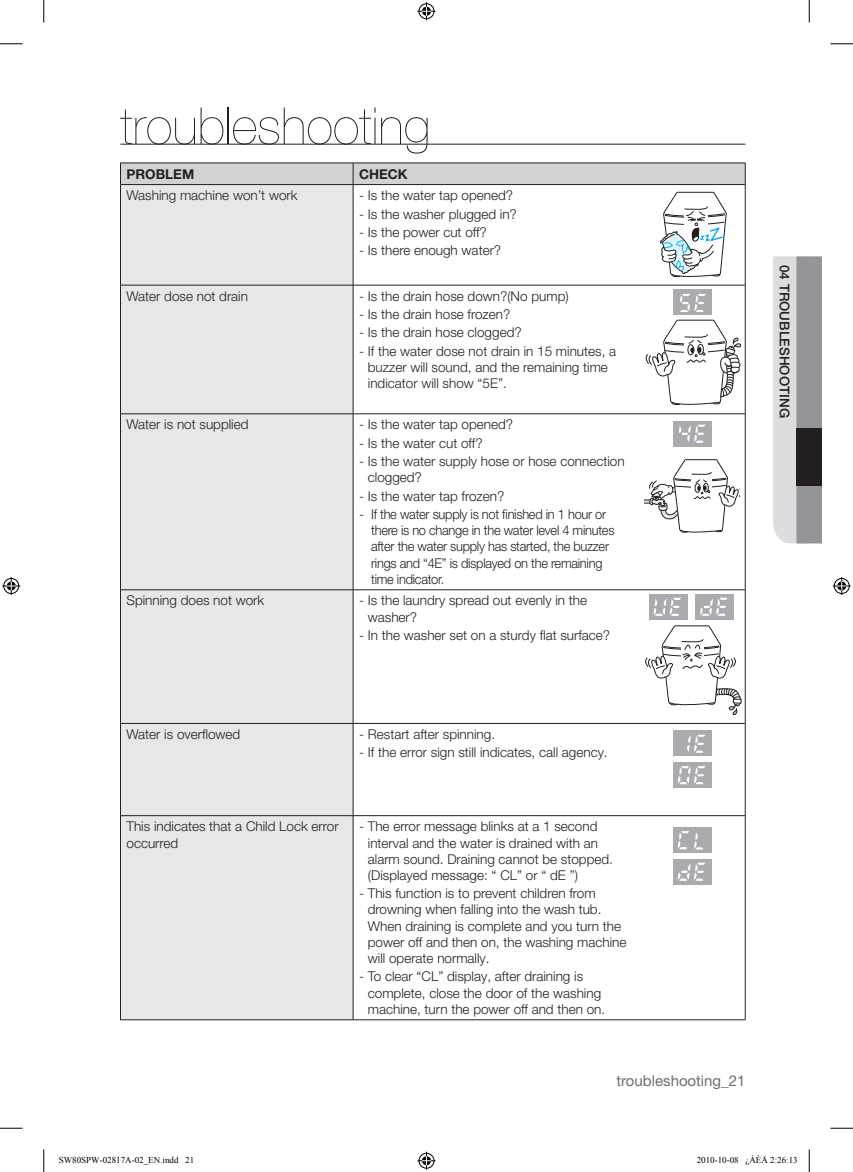
<style>
.page{position:relative;width:853px;height:1172px;background:#fff}
.page>*{position:absolute;margin:0;border:0;box-sizing:border-box;transform-origin:0 0}
.t1{font:200 51px "Helvetica Neue LT Pro";color:#231f20}
.t2{font:15px "Helvetica Neue LT Pro";color:#6c6d70}
.t3{font:300 13.5px/16.2px "Helvetica Neue LT Pro";color:#231f20}
.t4{font:300 13.5px/16.2px "Helvetica Neue LT Pro";letter-spacing:-.02em;color:#231f20}
.t5{font:500 13.5px "Helvetica Neue LT Pro";color:#231f20}
.t6{font:700 13.5px "Helvetica Neue LT Pro";color:#231f20}
.t7{font:9px "Times New Roman";color:#000}
</style>
<div class="page">
<hr style="left:120px;top:144px;width:625px;height:1px;background:#231f20">
<div style="left:121px;top:185px;width:232px;height:834px;background:#e6e7e9"></div>
<div style="left:120px;top:163px;width:626px;height:22px;background:#d1d2d4"></div>
<hr style="left:120px;top:184px;width:233px;height:1px;background:#231f20">
<hr style="left:120px;top:185px;width:1px;height:100px;background:#231f20">
<hr style="left:353px;top:184px;width:286px;height:1px;background:#231f20">
<hr style="left:353px;top:185px;width:1px;height:100px;background:#231f20">
<hr style="left:639px;top:184px;width:106px;height:1px;background:#231f20">
<hr style="left:745px;top:185px;width:1px;height:100px;background:#231f20">
<hr style="left:120px;top:285px;width:233px;height:1px;background:#231f20">
<hr style="left:120px;top:285px;width:1px;height:129px;background:#231f20">
<hr style="left:353px;top:285px;width:286px;height:1px;background:#231f20">
<hr style="left:353px;top:285px;width:1px;height:129px;background:#231f20">
<hr style="left:639px;top:285px;width:106px;height:1px;background:#231f20">
<hr style="left:745px;top:285px;width:1px;height:129px;background:#231f20">
<hr style="left:120px;top:413px;width:233px;height:1px;background:#231f20">
<hr style="left:120px;top:414px;width:1px;height:175px;background:#231f20">
<hr style="left:353px;top:413px;width:286px;height:1px;background:#231f20">
<hr style="left:353px;top:414px;width:1px;height:175px;background:#231f20">
<hr style="left:639px;top:413px;width:106px;height:1px;background:#231f20">
<hr style="left:745px;top:414px;width:1px;height:175px;background:#231f20">
<hr style="left:120px;top:589px;width:233px;height:1px;background:#231f20">
<hr style="left:120px;top:590px;width:1px;height:133px;background:#231f20">
<hr style="left:353px;top:589px;width:286px;height:1px;background:#231f20">
<hr style="left:353px;top:590px;width:1px;height:133px;background:#231f20">
<hr style="left:639px;top:589px;width:106px;height:1px;background:#231f20">
<hr style="left:745px;top:590px;width:1px;height:133px;background:#231f20">
<hr style="left:120px;top:723px;width:233px;height:1px;background:#231f20">
<hr style="left:120px;top:723px;width:1px;height:92px;background:#231f20">
<hr style="left:353px;top:723px;width:286px;height:1px;background:#231f20">
<hr style="left:353px;top:723px;width:1px;height:92px;background:#231f20">
<hr style="left:639px;top:723px;width:106px;height:1px;background:#231f20">
<hr style="left:745px;top:723px;width:1px;height:92px;background:#231f20">
<hr style="left:120px;top:815px;width:233px;height:1px;background:#231f20">
<hr style="left:120px;top:816px;width:1px;height:203px;background:#231f20">
<hr style="left:353px;top:815px;width:286px;height:1px;background:#231f20">
<hr style="left:353px;top:816px;width:1px;height:203px;background:#231f20">
<hr style="left:639px;top:815px;width:106px;height:1px;background:#231f20">
<hr style="left:745px;top:816px;width:1px;height:203px;background:#231f20">
<hr style="left:120px;top:1019px;width:233px;height:1px;background:#231f20">
<hr style="left:353px;top:1019px;width:286px;height:1px;background:#231f20">
<hr style="left:639px;top:1019px;width:106px;height:1px;background:#231f20">
<svg style="left:773px;top:256px;width:49px;height:287px;background:#babbbd"></svg>
<div style="left:796px;top:429px;width:26px;height:57px;background:#231f20"></div>
<svg style="left:660px;top:192px;width:66px;height:85px"></svg>
<svg style="left:646px;top:320px;width:95px;height:85px"></svg>
<div style="left:673px;top:289px;width:39px;height:26px;background:#aaabaf"></div>
<svg style="left:680px;top:294px;width:26px;height:18px"></svg>
<svg style="left:644px;top:459px;width:95px;height:73px"></svg>
<div style="left:673px;top:421px;width:39px;height:25px;background:#aaabaf"></div>
<svg style="left:679px;top:425px;width:26px;height:18px"></svg>
<svg style="left:645px;top:625px;width:96px;height:90px"></svg>
<div style="left:649px;top:594px;width:39px;height:25px;background:#aaabaf"></div>
<svg style="left:653px;top:598px;width:28px;height:18px"></svg>
<div style="left:695px;top:594px;width:39px;height:25px;background:#aaabaf"></div>
<svg style="left:700px;top:598px;width:28px;height:18px"></svg>
<div style="left:673px;top:730px;width:39px;height:26px;background:#aaabaf"></div>
<svg style="left:687px;top:735px;width:18px;height:18px"></svg>
<div style="left:673px;top:762px;width:39px;height:26px;background:#aaabaf"></div>
<svg style="left:678px;top:766px;width:27px;height:18px"></svg>
<div style="left:673px;top:827px;width:39px;height:25px;background:#aaabaf"></div>
<svg style="left:678px;top:831px;width:25px;height:18px"></svg>
<div style="left:673px;top:859px;width:39px;height:25px;background:#aaabaf"></div>
<svg style="left:678px;top:862px;width:27px;height:19px"></svg>
<svg style="left:0;top:44px;width:22px;height:1px"></svg>
<svg style="left:830px;top:44px;width:23px;height:1px"></svg>
<svg style="left:0;top:1128px;width:22px;height:1px"></svg>
<svg style="left:830px;top:1128px;width:23px;height:1px"></svg>
<svg style="left:44px;top:0;width:1px;height:22px"></svg>
<svg style="left:44px;top:1149px;width:1px;height:23px"></svg>
<svg style="left:809px;top:0;width:1px;height:22px"></svg>
<svg style="left:809px;top:1149px;width:1px;height:23px"></svg>
<svg style="left:417px;top:2px;width:18px;height:18px"></svg>
<svg style="left:417px;top:1152px;width:18px;height:18px"></svg>
<svg style="left:2px;top:577px;width:18px;height:18px"></svg>
<svg style="left:833px;top:577px;width:18px;height:18px"></svg>
<h1 class="t1" style="left:120px;top:96px;width:311px">troubleshooting</h1>
<p class="t6" style="left:126px;top:165px;width:69px">PROBLEM</p>
<p class="t6" style="left:359px;top:165px;width:50px">CHECK</p>
<p class="t3" style="left:126px;top:187px;width:173px">Washing machine won’t work</p>
<p class="t3" style="left:359px;top:187px;width:156px">- Is the water tap opened?</p>
<p class="t3" style="left:359px;top:205px;width:159px">- Is the washer plugged in?</p>
<p class="t3" style="left:359px;top:224px;width:129px">- Is the power cut off?</p>
<p class="t3" style="left:359px;top:242px;width:144px">- Is there enough water?</p>
<p class="t3" style="left:126px;top:288px;width:123px">Water dose not drain</p>
<p class="t3" style="left:359px;top:288px;width:211px">- Is the drain hose down?(No pump)</p>
<p class="t3" style="left:359px;top:306px;width:153px">- Is the drain hose frozen?</p>
<p class="t3" style="left:359px;top:324px;width:164px">- Is the drain hose clogged?</p>
<p class="t3" style="left:368px;top:343px;width:250px;text-indent:-9px">- If the water dose not drain in 15 minutes, a buzzer will sound, and the remaining time indicator will show “5E”.</p>
<p class="t3" style="left:126px;top:416px;width:123px">Water is not supplied</p>
<p class="t3" style="left:359px;top:416px;width:156px">- Is the water tap opened?</p>
<p class="t3" style="left:359px;top:435px;width:125px">- Is the water cut off?</p>
<p class="t3" style="left:368px;top:453px;width:258px;text-indent:-9px">- Is the water supply hose or hose connection clogged?</p>
<p class="t3" style="left:359px;top:487px;width:147px">- Is the water tap frozen?</p>
<p class="t4" style="left:371px;top:506px;width:245px;text-indent:-12px">- If the water supply is not finished in 1 hour or there is no change in the water level 4 minutes after the water supply has started, the buzzer rings and “4E” is displayed on the remaining time indicator.</p>
<p class="t3" style="left:126px;top:592px;width:139px">Spinning does not work</p>
<p class="t3" style="left:368px;top:592px;width:221px;text-indent:-9px">- Is the laundry spread out evenly in the washer?</p>
<p class="t3" style="left:359px;top:627px;width:253px">- In the washer set on a sturdy flat surface?</p>
<p class="t3" style="left:126px;top:726px;width:115px">Water is overflowed</p>
<p class="t3" style="left:359px;top:726px;width:138px">- Restart after spinning.</p>
<p class="t3" style="left:359px;top:744px;width:250px">- If the error sign still indicates, call agency.</p>
<p class="t3" style="left:126px;top:818px;width:214px">This indicates that a Child Lock error occurred</p>
<p class="t3" style="left:368px;top:818px;width:247px;text-indent:-9px">- The error message blinks at a 1 second interval and the water is drained with an alarm sound. Draining cannot be stopped. (Displayed message: “ CL” or “ dE ”)</p>
<p class="t3" style="left:368px;top:885px;width:260px;text-indent:-9px">- This function is to prevent children from drowning when falling into the wash tub.<br>When draining is complete and you turn the power off and then on, the washing machine will operate normally.</p>
<p class="t3" style="left:368px;top:968px;width:239px;text-indent:-9px">- To clear “CL” display, after draining is complete, close the door of the washing machine, turn the power off and then on.</p>
<p class="t2" style="left:616px;top:1071px;width:130px">troubleshooting_21</p>
<p class="t5" style="left:793px;top:265px;width:154px;rotate:90deg">04 TROUBLESHOOTING</p>
<p class="t7" style="left:59px;top:1154px;width:137px">SW80SPW-02817A-02_EN.indd 21</p>
<p class="t7" style="left:697px;top:1154px;width:102px">2010-10-08 ¿ÀÈÄ 2:26:13</p>
</div>
